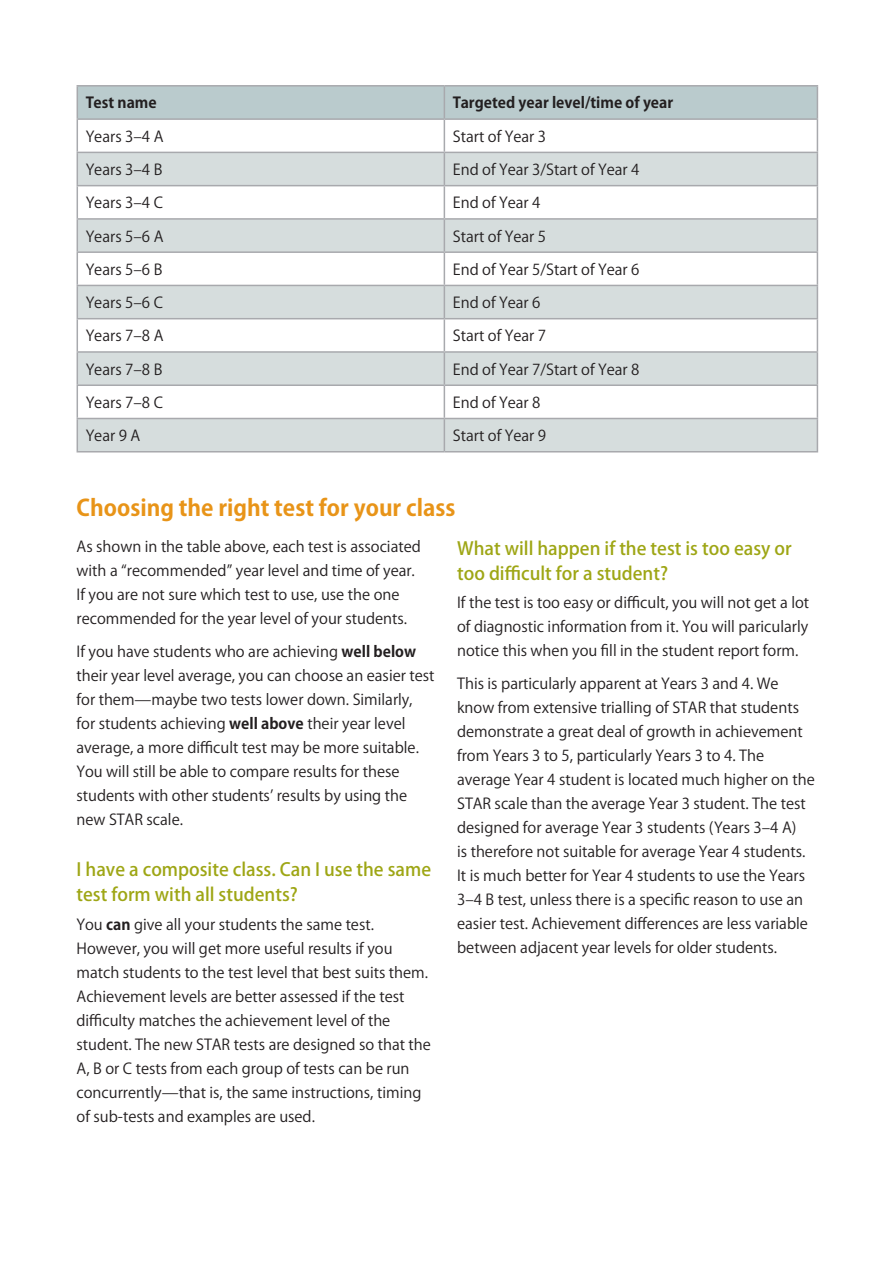
<style>
.page{position:relative;width:893px;height:1263px;background:#fff}
.page>*{position:absolute;margin:0;border:0;box-sizing:border-box;transform-origin:0 0}
.t1{font:700 22.5px "Koz Go Pro";color:#e89418}
.t2{font:500 18px/25.5px "Koz Go Pro";color:#9ea615}
.t3{font:15px/24px "Koz Go Pro";color:#231f20}
.t4{font:700 15px "Koz Go Pro";color:#231f20}
.s1{font-weight:700}
</style>
<div class="page">
<div style="left:78px;top:87px;width:739px;height:31px;background:#bacbcd"></div>
<svg style="left:78px;top:153px;width:739px;height:298px;fill:#d6dddd"></svg>
<hr style="left:77px;top:85px;width:367px;height:2px;background:#a8a9ad">
<hr style="left:77px;top:87px;width:1px;height:31px;background:#a8a9ad">
<hr style="left:444px;top:85px;width:374px;height:2px;background:#a8a9ad">
<hr style="left:444px;top:87px;width:1px;height:31px;background:#a8a9ad">
<hr style="left:817px;top:87px;width:1px;height:31px;background:#a8a9ad">
<hr style="left:77px;top:118px;width:367px;height:2px;background:#a8a9ad">
<hr style="left:77px;top:120px;width:1px;height:32px;background:#a8a9ad">
<hr style="left:444px;top:118px;width:374px;height:2px;background:#a8a9ad">
<hr style="left:444px;top:120px;width:1px;height:32px;background:#a8a9ad">
<hr style="left:817px;top:120px;width:1px;height:32px;background:#a8a9ad">
<hr style="left:77px;top:152px;width:367px;height:1px;background:#a8a9ad">
<hr style="left:77px;top:153px;width:1px;height:32px;background:#a8a9ad">
<hr style="left:444px;top:152px;width:374px;height:1px;background:#a8a9ad">
<hr style="left:444px;top:153px;width:1px;height:32px;background:#a8a9ad">
<hr style="left:817px;top:153px;width:1px;height:32px;background:#a8a9ad">
<hr style="left:77px;top:185px;width:367px;height:1px;background:#a8a9ad">
<hr style="left:77px;top:186px;width:1px;height:32px;background:#a8a9ad">
<hr style="left:444px;top:185px;width:374px;height:1px;background:#a8a9ad">
<hr style="left:444px;top:186px;width:1px;height:32px;background:#a8a9ad">
<hr style="left:817px;top:186px;width:1px;height:32px;background:#a8a9ad">
<hr style="left:77px;top:218px;width:367px;height:2px;background:#a8a9ad">
<hr style="left:77px;top:220px;width:1px;height:31px;background:#a8a9ad">
<hr style="left:444px;top:218px;width:374px;height:2px;background:#a8a9ad">
<hr style="left:444px;top:220px;width:1px;height:31px;background:#a8a9ad">
<hr style="left:817px;top:220px;width:1px;height:31px;background:#a8a9ad">
<hr style="left:77px;top:251px;width:367px;height:2px;background:#a8a9ad">
<hr style="left:77px;top:253px;width:1px;height:32px;background:#a8a9ad">
<hr style="left:444px;top:251px;width:374px;height:2px;background:#a8a9ad">
<hr style="left:444px;top:253px;width:1px;height:32px;background:#a8a9ad">
<hr style="left:817px;top:253px;width:1px;height:32px;background:#a8a9ad">
<hr style="left:77px;top:285px;width:367px;height:1px;background:#a8a9ad">
<hr style="left:77px;top:286px;width:1px;height:32px;background:#a8a9ad">
<hr style="left:444px;top:285px;width:374px;height:1px;background:#a8a9ad">
<hr style="left:444px;top:286px;width:1px;height:32px;background:#a8a9ad">
<hr style="left:817px;top:286px;width:1px;height:32px;background:#a8a9ad">
<hr style="left:77px;top:318px;width:367px;height:1px;background:#a8a9ad">
<hr style="left:77px;top:319px;width:1px;height:32px;background:#a8a9ad">
<hr style="left:444px;top:318px;width:374px;height:1px;background:#a8a9ad">
<hr style="left:444px;top:319px;width:1px;height:32px;background:#a8a9ad">
<hr style="left:817px;top:319px;width:1px;height:32px;background:#a8a9ad">
<hr style="left:77px;top:351px;width:367px;height:2px;background:#a8a9ad">
<hr style="left:77px;top:353px;width:1px;height:31px;background:#a8a9ad">
<hr style="left:444px;top:351px;width:374px;height:2px;background:#a8a9ad">
<hr style="left:444px;top:353px;width:1px;height:31px;background:#a8a9ad">
<hr style="left:817px;top:353px;width:1px;height:31px;background:#a8a9ad">
<hr style="left:77px;top:384px;width:367px;height:2px;background:#a8a9ad">
<hr style="left:77px;top:386px;width:1px;height:32px;background:#a8a9ad">
<hr style="left:444px;top:384px;width:374px;height:2px;background:#a8a9ad">
<hr style="left:444px;top:386px;width:1px;height:32px;background:#a8a9ad">
<hr style="left:817px;top:386px;width:1px;height:32px;background:#a8a9ad">
<hr style="left:77px;top:418px;width:367px;height:1px;background:#a8a9ad">
<hr style="left:77px;top:419px;width:1px;height:32px;background:#a8a9ad">
<hr style="left:444px;top:418px;width:374px;height:1px;background:#a8a9ad">
<hr style="left:444px;top:419px;width:1px;height:32px;background:#a8a9ad">
<hr style="left:817px;top:419px;width:1px;height:32px;background:#a8a9ad">
<hr style="left:77px;top:451px;width:367px;height:1px;background:#a8a9ad">
<hr style="left:444px;top:451px;width:374px;height:1px;background:#a8a9ad">
<p class="t4" style="left:86px;top:93px;width:72px">Test name</p>
<p class="t4" style="left:453px;top:93px;width:222px">Targeted year level/time of year</p>
<p class="t3" style="left:86px;top:125px;width:79px">Years 3–4 A</p>
<p class="t3" style="left:453px;top:125px;width:95px">Start of Year 3</p>
<p class="t3" style="left:86px;top:158px;width:78px">Years 3–4 B</p>
<p class="t3" style="left:453px;top:158px;width:188px">End of Year 3/Start of Year 4</p>
<p class="t3" style="left:86px;top:191px;width:79px">Years 3–4 C</p>
<p class="t3" style="left:453px;top:191px;width:89px">End of Year 4</p>
<p class="t3" style="left:86px;top:224px;width:79px">Years 5–6 A</p>
<p class="t3" style="left:453px;top:224px;width:95px">Start of Year 5</p>
<p class="t3" style="left:86px;top:258px;width:78px">Years 5–6 B</p>
<p class="t3" style="left:453px;top:258px;width:188px">End of Year 5/Start of Year 6</p>
<p class="t3" style="left:86px;top:291px;width:79px">Years 5–6 C</p>
<p class="t3" style="left:453px;top:291px;width:89px">End of Year 6</p>
<p class="t3" style="left:86px;top:324px;width:79px">Years 7–8 A</p>
<p class="t3" style="left:453px;top:324px;width:95px">Start of Year 7</p>
<p class="t3" style="left:86px;top:357px;width:78px">Years 7–8 B</p>
<p class="t3" style="left:453px;top:357px;width:188px">End of Year 7/Start of Year 8</p>
<p class="t3" style="left:86px;top:391px;width:79px">Years 7–8 C</p>
<p class="t3" style="left:453px;top:391px;width:89px">End of Year 8</p>
<p class="t3" style="left:86px;top:424px;width:56px">Year 9 A</p>
<p class="t3" style="left:453px;top:424px;width:95px">Start of Year 9</p>
<h1 class="t1" style="left:77px;top:493px;width:380px">Choosing the right test for your class</h1>
<p class="t3" style="left:77px;top:535px;width:346px">As shown in the table above, each test is associated with a “recommended” year level and time of year.<br>If you are not sure which test to use, use the one recommended for the year level of your students.</p>
<p class="t3" style="left:77px;top:640px;width:360px">If you have students who are achieving <span class="s1">well below </span>their year level average, you can choose an easier test for them—maybe two tests lower down. Similarly, for students achieving <span class="s1">well above</span> their year level average, a more difficult test may be more suitable.<br>You will still be able to compare results for these students with other students’ results by using the new STAR scale.</p>
<p class="t2" style="left:77px;top:857px;width:356px">I have a composite class. Can I use the same test form with all students?</p>
<p class="t3" style="left:77px;top:912px;width:356px">You <span class="s1">can</span> give all your students the same test.<br>However, you will get more useful results if you match students to the test level that best suits them.<br>Achievement levels are better assessed if the test difficulty matches the achievement level of the student. The new STAR tests are designed so that the A, B or C tests from each group of tests can be run concurrently—that is, the same instructions, timing of sub-tests and examples are used.</p>
<p class="t2" style="left:457px;top:536px;width:336px">What will happen if the test is too easy or too difficult for a student?</p>
<p class="t3" style="left:457px;top:591px;width:354px;text-align:justify">If the test is too easy or difficult, you will not get a lot of diagnostic information from it. You will paricularly notice this when you fill in the student report form.</p>
<p class="t3" style="left:457px;top:672px;width:359px">This is particularly apparent at Years 3 and 4. We know from extensive trialling of STAR that students demonstrate a great deal of growth in achievement from Years 3 to 5, particularly Years 3 to 4. The average Year 4 student is located much higher on the STAR scale than the average Year 3 student. The test designed for average Year 3 students (Years 3–4 A)<br>is therefore not suitable for average Year 4 students.<br>It is much better for Year 4 students to use the Years 3–4 B test, unless there is a specific reason to use an easier test. Achievement differences are less variable between adjacent year levels for older students.</p>
</div>
